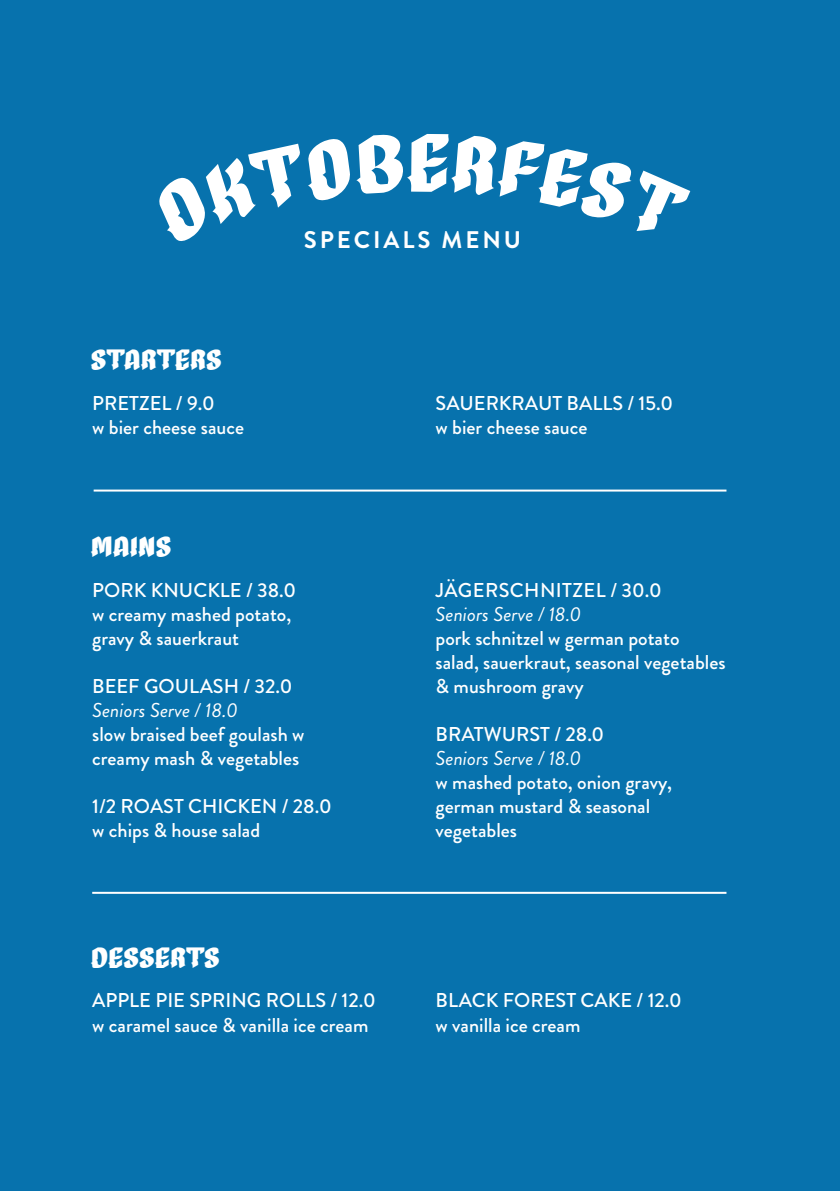
<style>
.page{position:relative;width:840px;height:1191px;background:#fff}
.page>*{position:absolute;margin:0;border:0;box-sizing:border-box;transform-origin:0 0}
.t1{font:28px "XIKAS";color:#fff}
.t2{font:700 24px "Brandon Grotesque";letter-spacing:.12em;color:#fff}
.t3{font:500 20px/24px "Brandon Grotesque";color:#fff}
.t4{font:italic 20px "Brandon Grotesque";color:#fff}
.t5{font:500 20px "Brandon Grotesque";letter-spacing:.02em;color:#fff}
</style>
<div class="page">
<div style="left:0;top:0;width:839px;height:1191px;background:#0772ad"></div>
<hr style="left:94px;top:489px;width:632px;height:2px;background:#fff">
<hr style="left:92px;top:891px;width:634px;height:2px;background:#fff">
<div style="left:149px;top:134px;width:541px;height:111px;background:#0772ad"></div>
<h1 class="t1" style="left:91px;top:344px;width:132px">STARTERS</h1>
<p class="t3" style="left:92px;top:391px;width:153px">PRETZEL / 9.0<br>w bier cheese sauce</p>
<h1 class="t1" style="left:91px;top:531px;width:82px">MAINS</h1>
<p class="t2" style="left:304px;top:223px;width:218px">SPECIALS MENU</p>
<p class="t3" style="left:435px;top:391px;width:239px">SAUERKRAUT BALLS / 15.0 w bier cheese sauce</p>
<p class="t3" style="left:92px;top:578px;width:205px">PORK KNUCKLE / 38.0 w creamy mashed potato, gravy &amp; sauerkraut</p>
<p class="t3" style="left:92px;top:674px;width:202px">BEEF GOULASH / 32.0</p>
<p class="t4" style="left:92px;top:696px;width:147px">Seniors Serve / 18.0</p>
<p class="t3" style="left:92px;top:722px;width:214px">slow braised beef goulash w creamy mash &amp; vegetables</p>
<p class="t3" style="left:92px;top:794px;width:241px">1/2 ROAST CHICKEN / 28.0 w chips &amp; house salad</p>
<h1 class="t1" style="left:91px;top:942px;width:130px">DESSERTS</h1>
<p class="t3" style="left:92px;top:989px;width:285px">APPLE PIE SPRING ROLLS / 12.0 w caramel sauce &amp; vanilla ice cream</p>
<p class="t5" style="left:435px;top:576px;width:227px">JÄGERSCHNITZEL / 30.0</p>
<p class="t4" style="left:435px;top:600px;width:147px">Seniors Serve / 18.0</p>
<p class="t3" style="left:435px;top:626px;width:291px">pork schnitzel w german potato salad, sauerkraut, seasonal vegetables &amp; mushroom gravy</p>
<p class="t3" style="left:435px;top:722px;width:170px">BRATWURST / 28.0</p>
<p class="t4" style="left:435px;top:744px;width:147px">Seniors Serve / 18.0</p>
<p class="t3" style="left:435px;top:770px;width:238px">w mashed potato, onion gravy, german mustard &amp; seasonal vegetables</p>
<p class="t3" style="left:435px;top:989px;width:247px">BLACK FOREST CAKE / 12.0 w vanilla ice cream</p>
</div>
